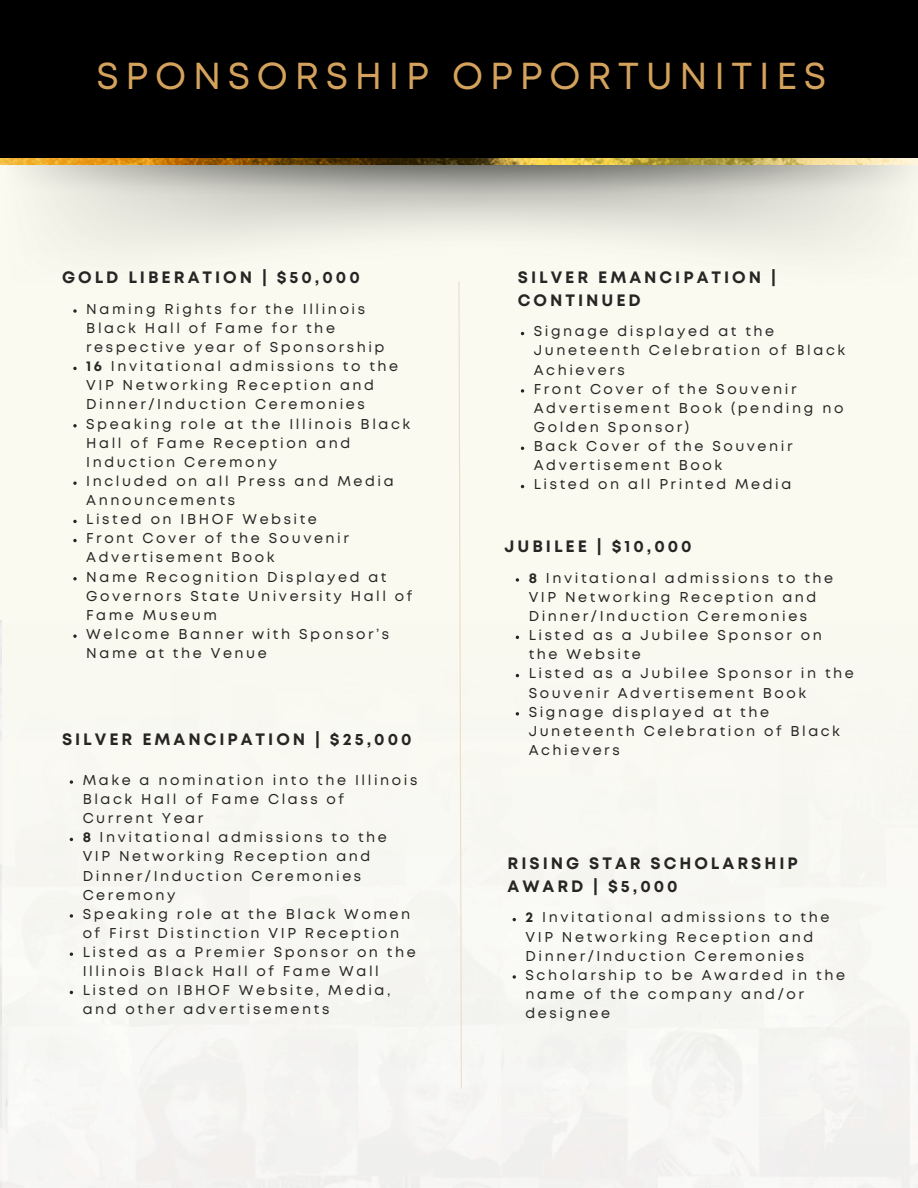
<style>
.page{position:relative;width:918px;height:1188px;background:#fafaf1}
.page>*{position:absolute;margin:0;border:0;box-sizing:border-box;transform-origin:0 0}
.t1{font:37.5px "Mont";letter-spacing:.18em;color:#d4a25c}
.t2{font:700 16.5px/22.5px "Mont";letter-spacing:.18em;color:#282624}
.t3{font:14.25px/19.2px "Mont";letter-spacing:.18em;color:#282624}
.s1{font-weight:700}
</style>
<div class="page">
<img style="left:0;top:158px;width:918px;height:7px">
<div style="left:0;top:0;width:918px;height:158px;background:#000"></div>
<svg style="left:458px;top:281px;width:4px;height:808px"></svg>
<svg style="left:73px;top:309px;width:4px;height:4px"></svg>
<svg style="left:73px;top:367px;width:4px;height:3px"></svg>
<svg style="left:73px;top:424px;width:4px;height:3px"></svg>
<svg style="left:73px;top:481px;width:4px;height:4px"></svg>
<svg style="left:73px;top:520px;width:4px;height:3px"></svg>
<svg style="left:73px;top:539px;width:4px;height:3px"></svg>
<svg style="left:73px;top:577px;width:4px;height:3px"></svg>
<svg style="left:73px;top:634px;width:4px;height:4px"></svg>
<svg style="left:70px;top:780px;width:3px;height:4px"></svg>
<svg style="left:70px;top:914px;width:3px;height:4px"></svg>
<svg style="left:516px;top:578px;width:3px;height:4px"></svg>
<svg style="left:516px;top:712px;width:3px;height:4px"></svg>
<svg style="left:513px;top:975px;width:3px;height:4px"></svg>
<svg style="left:521px;top:389px;width:3px;height:4px"></svg>
<p class="t1" style="left:96px;top:62px;width:731px">SPONSORSHIP OPPORTUNITIES</p>
<h2 class="t2" style="left:62px;top:267px;width:299px">GOLD LIBERATION | $50,000</h2>
<h2 class="t3" style="left:86px;top:300px;width:300px">Naming Rights for the Illinois<br>Black Hall of Fame for the respective year of Sponsorship</h2>
<p class="t3" style="left:86px;top:358px;width:314px"><span class="s1">16</span> Invitational admissions to the<br>VIP Networking Reception and<br>Dinner/Induction Ceremonies</p>
<p class="t3" style="left:86px;top:415px;width:325px">Speaking role at the Illinois Black<br>Hall of Fame Reception and<br>Induction Ceremony</p>
<p class="t3" style="left:86px;top:472px;width:309px">Included on all Press and Media<br>Announcements</p>
<p class="t3" style="left:86px;top:511px;width:232px">Listed on IBHOF Website</p>
<p class="t3" style="left:86px;top:530px;width:264px">Front Cover of the Souvenir<br>Advertisement Book</p>
<p class="t3" style="left:86px;top:568px;width:328px">Name Recognition Displayed at<br>Governors State University Hall of<br>Fame Museum</p>
<p class="t3" style="left:86px;top:625px;width:304px">Welcome Banner with Sponsor’s<br>Name at the Venue</p>
<p class="t2" style="left:62px;top:729px;width:351px">SILVER EMANCIPATION | $25,000</p>
<p class="t3" style="left:83px;top:771px;width:336px">Make a nomination into the Illinois<br>Black Hall of Fame Class of<br>Current Year</p>
<p class="t3" style="left:83px;top:829px;width:306px"><span class="s1">8</span> Invitational admissions to the<br>VIP Networking Reception and<br>Dinner/Induction Ceremonies<br>Ceremony</p>
<p class="t3" style="left:83px;top:905px;width:329px">Speaking role at the Black Women of First Distinction VIP Reception</p>
<p class="t3" style="left:83px;top:943px;width:335px">Listed as a Premier Sponsor on the<br>Illinois Black Hall of Fame Wall</p>
<h2 class="t3" style="left:83px;top:982px;width:309px">Listed on IBHOF Website, Media, and other advertisements</h2>
<h2 class="t2" style="left:518px;top:267px;width:260px">SILVER EMANCIPATION |<br>CONTINUED</h2>
<p class="t3" style="left:534px;top:323px;width:313px">Signage displayed at the<br>Juneteenth Celebration of Black<br>Achievers</p>
<p class="t3" style="left:534px;top:380px;width:311px">Front Cover of the Souvenir<br>Advertisement Book (pending no<br>Golden Sponsor)</p>
<p class="t3" style="left:534px;top:438px;width:260px">Back Cover of the Souvenir<br>Advertisement Book</p>
<p class="t3" style="left:534px;top:476px;width:259px">Listed on all Printed Media</p>
<p class="t2" style="left:504px;top:536px;width:189px">JUBILEE | $10,000</p>
<p class="t3" style="left:529px;top:569px;width:306px"><span class="s1">8</span> Invitational admissions to the<br>VIP Networking Reception and<br>Dinner/Induction Ceremonies</p>
<p class="t3" style="left:529px;top:627px;width:295px">Listed as a Jubilee Sponsor on the Website</p>
<p class="t3" style="left:529px;top:665px;width:327px">Listed as a Jubilee Sponsor in the<br>Souvenir Advertisement Book</p>
<p class="t3" style="left:529px;top:703px;width:313px">Signage displayed at the<br>Juneteenth Celebration of Black<br>Achievers</p>
<p class="t2" style="left:508px;top:853px;width:292px">RISING STAR SCHOLARSHIP<br>AWARD | $5,000</p>
<h2 class="t3" style="left:526px;top:909px;width:306px"><span class="s1">2</span> Invitational admissions to the<br>VIP Networking Reception and<br>Dinner/Induction Ceremonies</h2>
<p class="t3" style="left:526px;top:966px;width:321px">Scholarship to be Awarded in the name of the company and/or designee</p>
</div>
